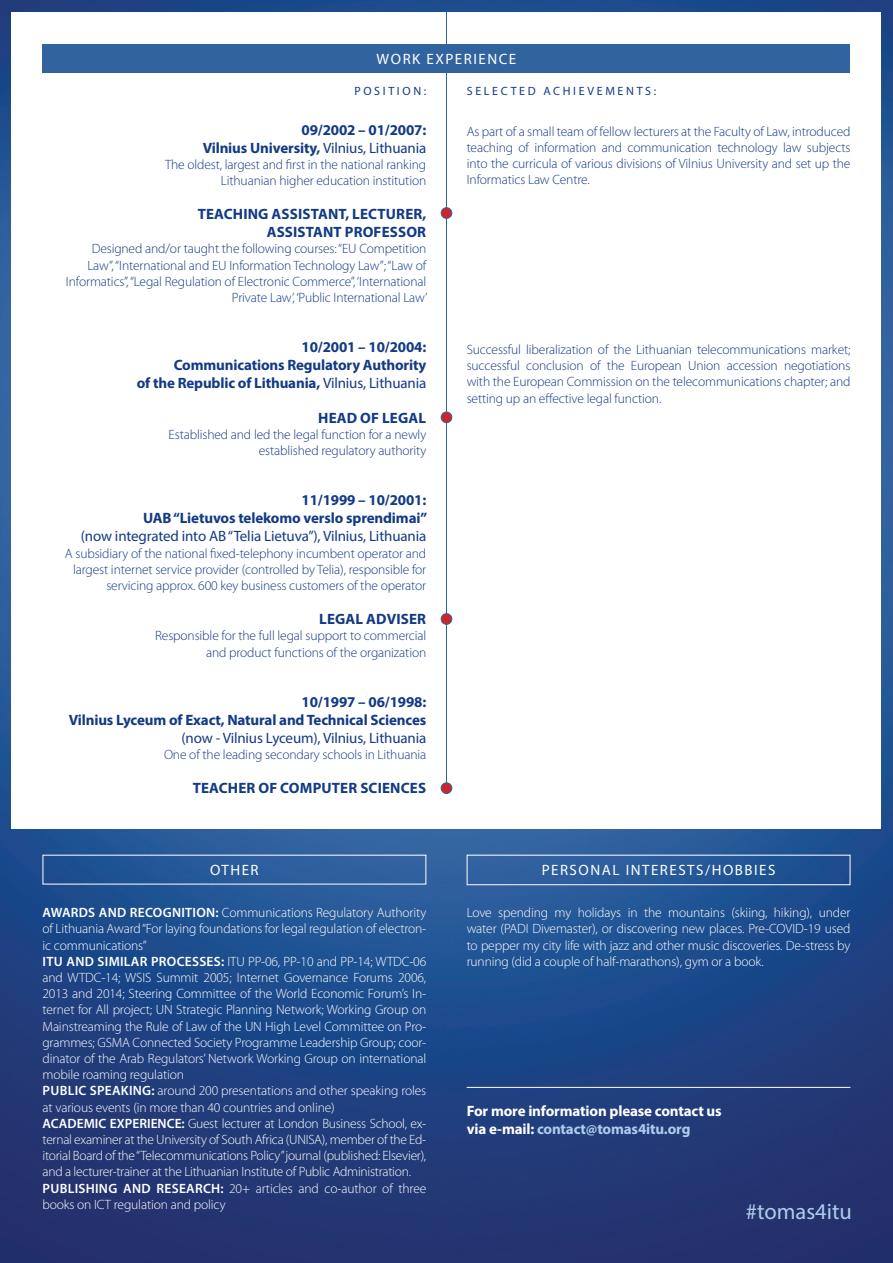
<style>
.page{position:relative;width:893px;height:1263px;background:#fff}
.page>*{position:absolute;margin:0;border:0;box-sizing:border-box;transform-origin:0 0}
.t1{font:22.5px "Myriad Pro";color:#accdeb}
.t2{font:700 15px/18px "Myriad Pro";letter-spacing:-.01em;color:#133a85;text-align:right}
.t3{font:700 15px/18px "Myriad Pro";letter-spacing:.01em;color:#133a85;text-align:right}
.t4{font:15px "Myriad Pro";letter-spacing:-.01em;color:#133a85}
.t5{font:700 15px/18px "Myriad Pro";letter-spacing:-.01em;color:#fff}
.t6{font:15px "Myriad Pro";letter-spacing:.1em;color:#fff}
.t7{font:300 13.5px/16.2px "Myriad Pro";letter-spacing:-.01em;color:#fff;text-align:justify}
.t8{font:300 13.5px/16.2px "Myriad Pro";letter-spacing:-.01em;color:#133a85;text-align:right}
.t9{font:12px "Myriad Pro";letter-spacing:.22em;color:#133a85}
.s1{font-weight:400}
.s2{font-weight:600}
.s3{color:#accdeb}
</style>
<div class="page">
<img style="left:0;top:0;width:893px;height:1263px">
<div style="left:12px;top:13px;width:869px;height:816px;background:#fff"></div>
<hr style="left:446px;top:11px;width:1px;height:777px;background:#31639f">
<div style="left:467px;top:855px;width:383px;height:30px;border:1px solid #fff"></div>
<div style="left:441px;top:208px;width:11px;height:10px;background:#d1232a;border-radius:50%"></div>
<div style="left:441px;top:207px;width:11px;height:12px;border:1px solid #31639f;border-radius:50%"></div>
<div style="left:441px;top:412px;width:11px;height:11px;background:#d1232a;border-radius:50%"></div>
<div style="left:441px;top:412px;width:11px;height:11px;border:1px solid #31639f;border-radius:50%"></div>
<div style="left:441px;top:614px;width:11px;height:10px;background:#d1232a;border-radius:50%"></div>
<div style="left:441px;top:613px;width:11px;height:12px;border:1px solid #31639f;border-radius:50%"></div>
<div style="left:441px;top:783px;width:11px;height:10px;background:#d1232a;border-radius:50%"></div>
<div style="left:441px;top:782px;width:11px;height:12px;border:1px solid #31639f;border-radius:50%"></div>
<div style="left:43px;top:44px;width:807px;height:29px;background:#31639f"></div>
<hr style="left:467px;top:1087px;width:383px;height:1px;background:#fff">
<p class="t6" style="left:377px;top:50px;width:141px">WORK EXPERIENCE</p>
<p class="t9" style="left:354px;top:83px;width:73px">POSITION:</p>
<p class="t9" style="left:467px;top:83px;width:191px">SELECTED ACHIEVEMENTS:</p>
<p class="t2" style="left:203px;top:120px;width:225px">09/2002 – 01/2007:<br>Vilnius University, <span class="s1">Vilnius, Lithuania</span></p>
<p class="t8" style="left:165px;top:156px;width:263px">The oldest, largest and first in the national ranking<br>Lithuanian higher education institution</p>
<p class="t3" style="left:198px;top:205px;width:230px">TEACHING ASSISTANT, LECTURER,<br>ASSISTANT PROFESSOR</p>
<p class="t8" style="left:66px;top:241px;width:363px">Designed and/or taught the following courses: “EU Competition Law”, “International and EU Information Technology Law”; “Law of Informatics”, “Legal Regulation of Electronic Commerce”, ‘International Private Law’, ‘Public International Law’</p>
<p class="t2" style="left:137px;top:338px;width:291px">10/2001 – 10/2004:<br>Communications Regulatory Authority<br>of the Republic of Lithuania, <span class="s1">Vilnius, Lithuania</span></p>
<p class="t3" style="left:318px;top:408px;width:109px">HEAD OF LEGAL</p>
<p class="t8" style="left:169px;top:426px;width:259px">Established and led the legal function for a newly established regulatory authority</p>
<p class="t2" style="left:143px;top:491px;width:286px">11/1999 – 10/2001:<br>UAB “Lietuvos telekomo verslo sprendimai”</p>
<p class="t4" style="left:81px;top:527px;width:347px">(now integrated into AB “Telia Lietuva”), Vilnius, Lithuania</p>
<p class="t8" style="left:65px;top:545px;width:363px">A subsidiary of the national fixed-telephony incumbent operator and largest internet service provider (controlled by Telia), responsible for servicing approx. 600 key business customers of the operator</p>
<p class="t3" style="left:319px;top:610px;width:108px">LEGAL ADVISER</p>
<p class="t8" style="left:155px;top:628px;width:273px">Responsible for the full legal support to commercial and product functions of the organization</p>
<p class="t2" style="left:69px;top:692px;width:359px">10/1997 – 06/1998:<br>Vilnius Lyceum of Exact, Natural and Technical Sciences</p>
<p class="t4" style="left:182px;top:729px;width:246px">(now - Vilnius Lyceum), Vilnius, Lithuania</p>
<p class="t8" style="left:164px;top:747px;width:264px">One of the leading secondary schools in Lithuania</p>
<p class="t3" style="left:193px;top:779px;width:235px">TEACHER OF COMPUTER SCIENCES</p>
<p class="t8" style="left:467px;top:123px;width:385px;text-align:justify">As part of a small team of fellow lecturers at the Faculty of Law, introduced teaching of information and communication technology law subjects into the curricula of various divisions of Vilnius University and set up the Informatics Law Centre.</p>
<p class="t8" style="left:467px;top:342px;width:385px;text-align:justify">Successful liberalization of the Lithuanian telecommunications market; successful conclusion of the European Union accession negotiations with the European Commission on the telecommunications chapter; and setting up an effective legal function.</p>
<p class="t6" style="left:210px;top:861px;width:50px">OTHER</p>
<p class="t7" style="left:43px;top:905px;width:385px;text-align:left"><span class="s2">AWARDS AND RECOGNITION:</span> Communications Regulatory Authority of Lithuania Award “For laying foundations for legal regulation of electron&shy;ic communications”<br><span class="s2">ITU AND SIMILAR PROCESSES:</span> ITU PP-06, PP-10 and PP-14; WTDC-06 and WTDC-14; WSIS Summit 2005; Internet Governance Forums 2006, 2013 and 2014; Steering Committee of the World Economic Forum’s In&shy;ternet for All project; UN Strategic Planning Network; Working Group on Mainstreaming the Rule of Law of the UN High Level Committee on Pro&shy;grammes; GSMA Connected Society Programme Leadership Group; coor&shy;dinator of the Arab Regulators’ Network Working Group on international mobile roaming regulation<br><span class="s2">PUBLIC SPEAKING:</span> around 200 presentations and other speaking roles at various events (in more than 40 countries and online)<br><span class="s2">ACADEMIC EXPERIENCE:</span> Guest lecturer at London Business School, ex&shy;ternal examiner at the University of South Africa (UNISA), member of the Ed&shy;itorial Board of the “Telecommunications Policy”journal (published: Elsevier), and a lecturer-trainer at the Lithuanian Institute of Public Administration.<br><span class="s2">PUBLISHING AND RESEARCH:</span> 20+ articles and co-author of three books on ICT regulation and policy</p>
<p class="t6" style="left:542px;top:861px;width:235px">PERSONAL INTERESTS/HOBBIES</p>
<p class="t7" style="left:467px;top:905px;width:385px">Love spending my holidays in the mountains (skiing, hiking), under water (PADI Divemaster), or discovering new places. Pre-COVID-19 used to pepper my city life with jazz and other music discoveries. De-stress by running (did a couple of half-marathons), gym or a book.</p>
<p class="t5" style="left:467px;top:1101px;width:257px">For more information please contact us via e-mail: <span class="s3">contact@tomas4itu.org</span></p>
<h1 class="t1" style="left:746px;top:1198px;width:108px">#tomas4itu</h1>
</div>
